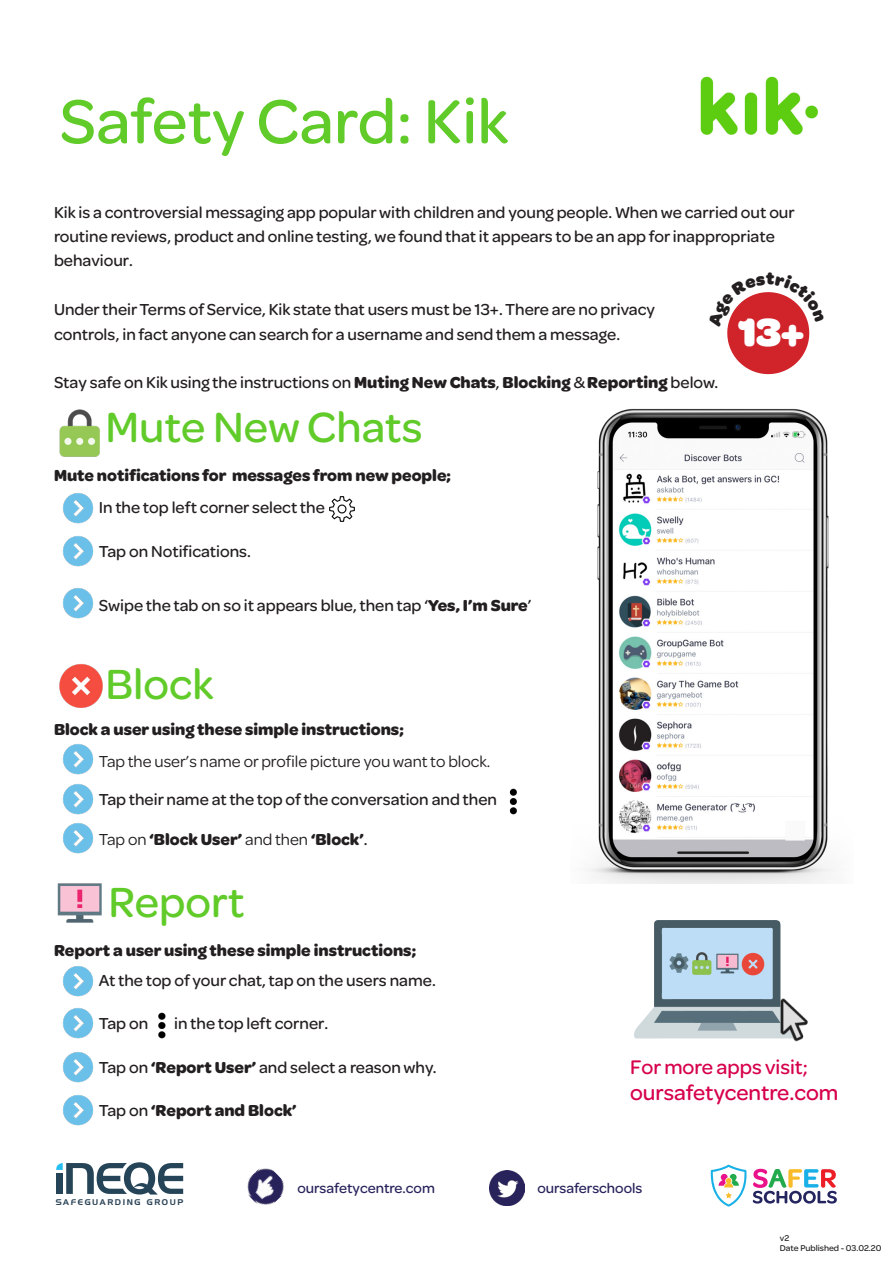
<style>
.page{position:relative;width:893px;height:1263px;background:#fff}
.page>*{position:absolute;margin:0;border:0;box-sizing:border-box;transform-origin:0 0}
.t1{font:500 66px "Omnes";color:#61cb2a}
.t2{font:500 45px "Omnes";color:#61cb2a}
.t3{font:900 41.85px "Omnes";color:#fff}
.t4{font:500 22.5px "Omnes";color:#d7004c}
.t5{font:500 21px "Omnes";color:#d7004c}
.t6{font:500 16.95px/24.5px "Omnes";color:#231f20}
.t7{font:700 16.95px "Omnes";color:#231f20}
.t8{font:16.95px "Omnes";color:#231f20}
.t9{font:500 14.85px "Omnes";color:#29235c}
.t10{font:500 9px "Omnes";color:#231f20}
.t11{font:8.1px "Handel Gothic";letter-spacing:.2em;color:#2c4457}
.s1{font-weight:700}
.s2{font-weight:400}
.s3{font-weight:500}
</style>
<div class="page">
<img style="left:63px;top:493px;width:31px;height:31px">
<img style="left:63px;top:536px;width:31px;height:31px">
<img style="left:63px;top:588px;width:31px;height:31px">
<img style="left:63px;top:744px;width:31px;height:31px">
<img style="left:63px;top:784px;width:31px;height:31px">
<img style="left:63px;top:823px;width:31px;height:31px">
<img style="left:63px;top:966px;width:31px;height:31px">
<img style="left:63px;top:1008px;width:31px;height:31px">
<img style="left:63px;top:1052px;width:31px;height:31px">
<img style="left:59px;top:410px;width:41px;height:47px">
<img style="left:59px;top:664px;width:44px;height:44px">
<img style="left:57px;top:883px;width:45px;height:40px">
<img style="left:634px;top:920px;width:147px;height:119px">
<img style="left:759px;top:986px;width:49px;height:56px">
<img style="left:700px;top:76px;width:118px;height:59px">
<img style="left:509px;top:788px;width:8px;height:27px">
<img style="left:158px;top:1012px;width:8px;height:27px">
<img style="left:588px;top:408px;width:246px;height:475px">
<img style="left:329px;top:496px;width:26px;height:26px">
<svg style="left:753px;top:1169px;width:84px;height:34px"></svg>
<svg style="left:711px;top:1165px;width:36px;height:41px"></svg>
<svg style="left:56px;top:1162px;width:127px;height:32px"></svg>
<img style="left:247px;top:1168px;width:37px;height:37px">
<img style="left:490px;top:1170px;width:35px;height:36px">
<img style="left:63px;top:1095px;width:31px;height:31px">
<svg style="left:727px;top:292px;width:83px;height:83px"></svg>
<p class="t1" style="left:60px;top:76px;width:451px">Safety Card: Kik</p>
<p class="t6" style="left:54px;top:199px;width:742px">Kik is a controversial messaging app popular with children and young people. When we carried out our routine reviews, product and online testing, we found that it appears to be an app for inappropriate behaviour.</p>
<p class="t6" style="left:54px;top:296px;width:602px">Under their Terms of Service, Kik state that users must be 13+. There are no privacy</p>
<p class="t6" style="left:54px;top:321px;width:568px">controls, in fact anyone can search for a username and send them a message.</p>
<p class="t6" style="left:54px;top:369px;width:666px">Stay safe on Kik using the instructions on <span class="s1">Muting New Chats</span>, <span class="s1">Blocking</span> &amp; <span class="s1">Reporting</span> below.</p>
<p class="t2" style="left:105px;top:396px;width:319px">Mute New Chats</p>
<p class="t7" style="left:54px;top:464px;width:399px">Mute notifications for messages from new people;</p>
<p class="t3" style="left:738px;top:302px;width:68px">13+</p>
<p class="t6" style="left:99px;top:494px;width:228px">In the top left corner select the</p>
<p class="t6" style="left:99px;top:538px;width:154px">Tap on Notifications.</p>
<p class="t6" style="left:99px;top:592px;width:434px">Swipe the tab on so it appears blue, then tap ‘<span class="s1">Yes, I’m Sure</span>’</p>
<p class="t2" style="left:105px;top:653px;width:110px">Block</p>
<p class="t7" style="left:54px;top:717px;width:351px">Block a user using these simple instructions;</p>
<p class="t8" style="left:99px;top:750px;width:393px">Tap the user’s name or profile picture you want to block.</p>
<p class="t6" style="left:99px;top:786px;width:400px">Tap their name at the top of the conversation and then</p>
<p class="t7" style="left:99px;top:828px;width:270px"><span class="s2">Tap on</span> ‘Block User’ <span class="s2">and then</span> ‘Block’<span class="s3">.</span></p>
<p class="t2" style="left:108px;top:871px;width:138px">Report</p>
<p class="t7" style="left:54px;top:938px;width:364px">Report a user using these simple instructions;</p>
<p class="t6" style="left:99px;top:967px;width:338px">At the top of your chat, tap on the users name.</p>
<p class="t6" style="left:99px;top:1010px;width:51px">Tap on</p>
<p class="t6" style="left:174px;top:1010px;width:156px">in the top left corner.</p>
<p class="t6" style="left:99px;top:1054px;width:339px">Tap on <span class="s1">‘Report User’</span> and select a reason why.</p>
<p class="t5" style="left:630px;top:1053px;width:179px">For more apps visit;</p>
<p class="t4" style="left:630px;top:1077px;width:210px">oursafetycentre.com</p>
<p class="t7" style="left:99px;top:1098px;width:199px"><span class="s3">Tap on</span> ‘Report and Block’</p>
<p class="t11" style="left:56px;top:1198px;width:129px">SAFEGUARDING GROUP</p>
<p class="t9" style="left:297px;top:1178px;width:139px">oursafetycentre.com</p>
<p class="t9" style="left:537px;top:1178px;width:107px">oursaferschools</p>
<p class="t10" style="left:780px;top:1231px;width:11px">v2</p>
<p class="t10" style="left:780px;top:1242px;width:103px">Date Published - 03.02.20</p>
</div>
